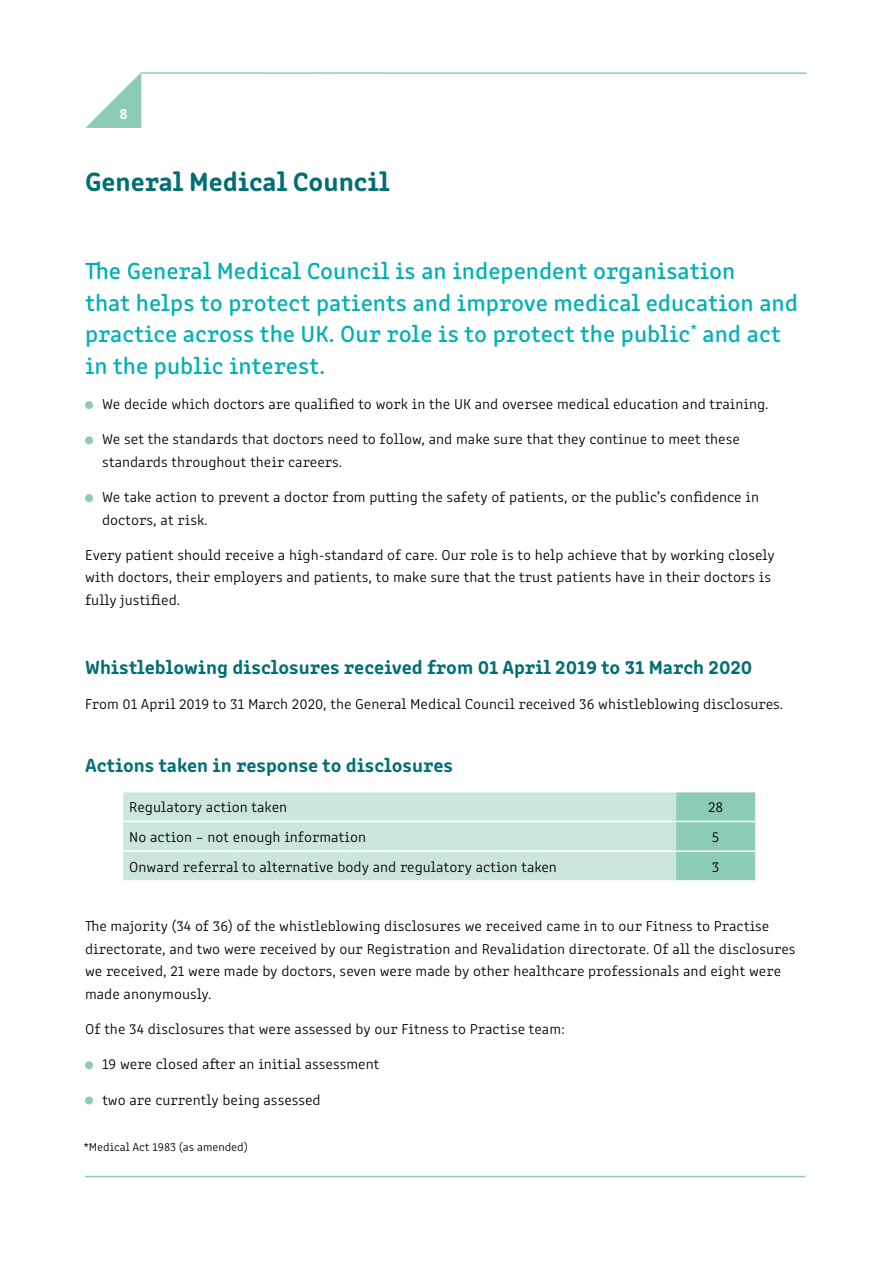
<style>
.page{position:relative;width:893px;height:1263px;background:#fff}
.page>*{position:absolute;margin:0;border:0;box-sizing:border-box;transform-origin:0 0}
.t1{font:700 27px "Clone Rounded";color:#006e73}
.t2{font:24px/31.5px "Clone Rounded Me";color:#00b1b3}
.t3{font:700 19.5px "Clone Rounded";color:#006f74}
.t4{font:300 15px/22.5px "Clone Rounded";color:#000}
.t5{font:700 15px "Clone Rounded";color:#fff}
.t6{font:300 12px "Clone Rounded";color:#000}
</style>
<div class="page">
<svg style="left:85px;top:72px;width:56px;height:56px"></svg>
<hr style="left:141px;top:72px;width:665px;height:2px;background:#8bcbb7">
<hr style="left:85px;top:1176px;width:720px;height:1px;background:#8bcbb7">
<div style="left:85px;top:401px;width:8px;height:8px;background:#8bcbb7;border-radius:50%"></div>
<div style="left:85px;top:436px;width:8px;height:8px;background:#8bcbb7;border-radius:50%"></div>
<div style="left:85px;top:494px;width:8px;height:8px;background:#8bcbb7;border-radius:50%"></div>
<div style="left:123px;top:792px;width:553px;height:88px;background:#cbe6dd"></div>
<div style="left:676px;top:792px;width:79px;height:88px;background:#8bcbb7"></div>
<hr style="left:123px;top:821px;width:553px;height:1px;background:#fff">
<hr style="left:676px;top:821px;width:79px;height:1px;background:#fff">
<hr style="left:123px;top:850px;width:553px;height:2px;background:#fff">
<hr style="left:676px;top:850px;width:79px;height:2px;background:#fff">
<div style="left:85px;top:1061px;width:8px;height:8px;background:#8bcbb7;border-radius:50%"></div>
<div style="left:85px;top:1096px;width:8px;height:8px;background:#8bcbb7;border-radius:50%"></div>
<p class="t5" style="left:119px;top:101px;width:10px">8</p>
<h1 class="t1" style="left:85px;top:160px;width:306px">General Medical Council</h1>
<h2 class="t2" style="left:85px;top:253px;width:714px">The General Medical Council is an independent organisation<br>that helps to protect patients and improve medical education and practice across the UK. Our role is to protect the public<sup>*</sup> and act in the public interest.</h2>
<p class="t4" style="left:102px;top:392px;width:668px">We decide which doctors are qualified to work in the UK and oversee medical education and training.</p>
<p class="t4" style="left:102px;top:427px;width:639px">We set the standards that doctors need to follow, and make sure that they continue to meet these standards throughout their careers.</p>
<p class="t4" style="left:102px;top:485px;width:658px">We take action to prevent a doctor from putting the safety of patients, or the public’s confidence in doctors, at risk.</p>
<p class="t4" style="left:85px;top:542px;width:691px">Every patient should receive a high-standard of care. Our role is to help achieve that by working closely with doctors, their employers and patients, to make sure that the trust patients have in their doctors is fully justified.</p>
<h3 class="t3" style="left:85px;top:651px;width:669px">Whistleblowing disclosures received from 01 April 2019 to 31 March 2020</h3>
<p class="t4" style="left:85px;top:692px;width:700px">From 01 April 2019 to 31 March 2020, the General Medical Council received 36 whistleblowing disclosures.</p>
<h3 class="t3" style="left:85px;top:750px;width:369px">Actions taken in response to disclosures</h3>
<p class="t4" style="left:129px;top:795px;width:159px">Regulatory action taken</p>
<p class="t4" style="left:708px;top:795px;width:17px">28</p>
<p class="t4" style="left:129px;top:825px;width:238px">No action – not enough information</p>
<p class="t4" style="left:712px;top:825px;width:9px">5</p>
<p class="t4" style="left:129px;top:854px;width:429px">Onward referral to alternative body and regulatory action taken</p>
<p class="t4" style="left:712px;top:854px;width:9px">3</p>
<p class="t4" style="left:85px;top:914px;width:712px">The majority (34 of 36) of the whistleblowing disclosures we received came in to our Fitness to Practise directorate, and two were received by our Registration and Revalidation directorate. Of all the disclosures we received, 21 were made by doctors, seven were made by other healthcare professionals and eight were made anonymously.</p>
<p class="t4" style="left:85px;top:1017px;width:481px">Of the 34 disclosures that were assessed by our Fitness to Practise team:</p>
<p class="t4" style="left:102px;top:1052px;width:279px">19 were closed after an initial assessment</p>
<p class="t4" style="left:102px;top:1087px;width:220px">two are currently being assessed</p>
<p class="t6" style="left:83px;top:1138px;width:166px">*Medical Act 1983 (as amended)</p>
</div>
